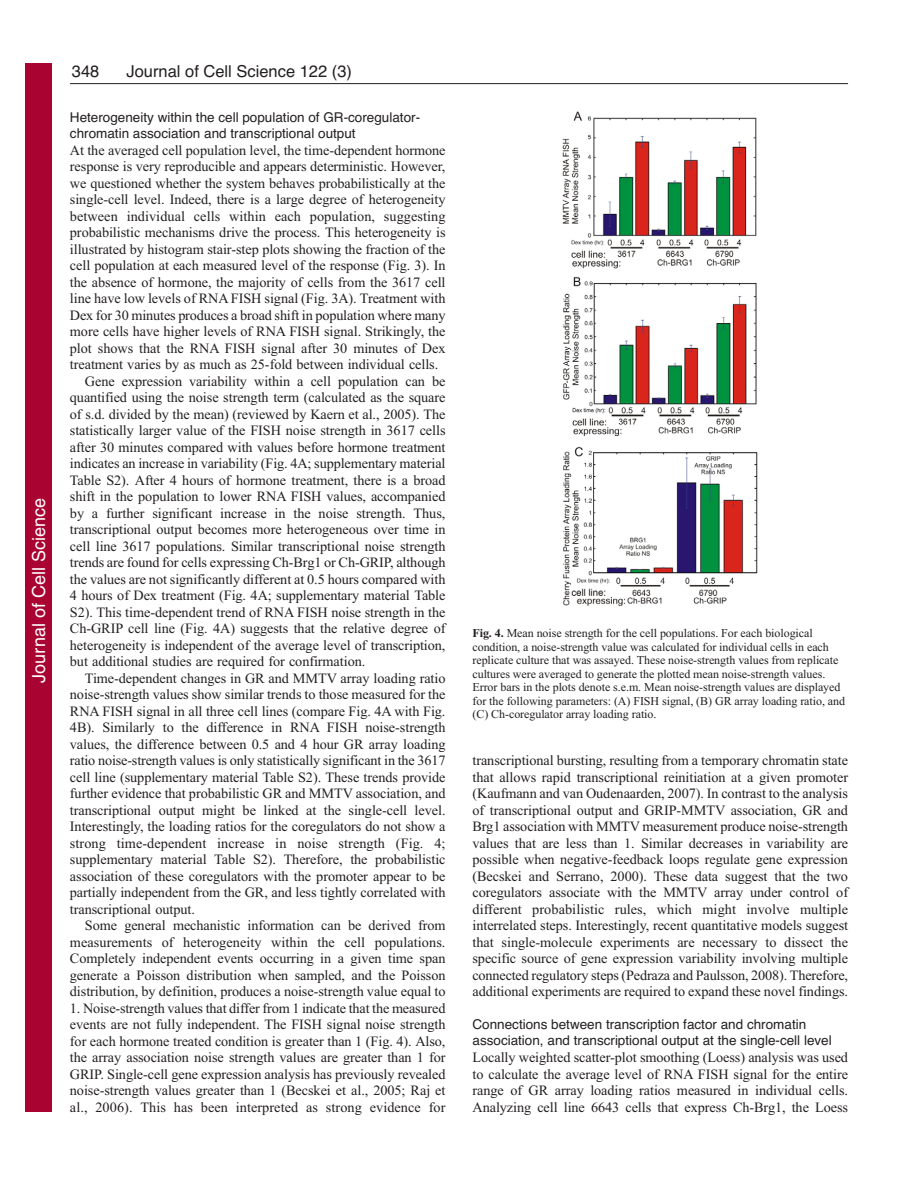
<style>
.page{position:relative;width:918px;height:1188px;background:#fff}
.page>*{position:absolute;margin:0;border:0;box-sizing:border-box;transform-origin:0 0}
.t1{font:18px "Helvetica";color:#fff}
.t2{font:16.5px "Helvetica";color:#231f20}
.t3{font:14.25px/16.5px "Times New Roman";letter-spacing:-.005em;color:#231f20;text-align:justify}
.t4{font:13.5px/16.5px "Helvetica";color:#231f20}
.t5{font:12px/13.5px "Times New Roman";letter-spacing:-.005em;color:#231f20}
.s1{font-weight:700}
</style>
<div class="page">
<hr style="left:70px;top:83px;width:778px;height:1px;background:#231f20">
<img style="left:562px;top:111px;width:196px;height:495px">
<div style="left:26px;top:64px;width:26px;height:1048px;background:#a90332"></div>
<p class="t1" style="left:28px;top:683px;width:186px;rotate:-90deg">Journal of Cell Science</p>
<p class="t2" style="left:127px;top:65px;width:227px">Journal of Cell Science 122 (3)</p>
<p class="t2" style="left:72px;top:65px;width:29px">348</p>
<p class="t4" style="left:70px;top:110px;width:352px">Heterogeneity within the cell population of GR-coregulator&shy;chromatin association and transcriptional output</p>
<p class="t3" style="left:70px;top:143px;width:377px">At the averaged cell population level, the time-dependent hormone</p>
<p class="t3" style="left:70px;top:159px;width:377px">response is very reproducible and appears deterministic. However,</p>
<p class="t3" style="left:70px;top:176px;width:377px">we questioned whether the system behaves probabilistically at the</p>
<p class="t3" style="left:70px;top:192px;width:377px">single-cell level. Indeed, there is a large degree of heterogeneity</p>
<p class="t3" style="left:70px;top:209px;width:377px">between individual cells within each population, suggesting</p>
<p class="t3" style="left:70px;top:225px;width:377px">probabilistic mechanisms drive the process. This heterogeneity is</p>
<p class="t3" style="left:70px;top:242px;width:377px">illustrated by histogram stair-step plots showing the fraction of the</p>
<p class="t3" style="left:70px;top:258px;width:377px">cell population at each measured level of the response (Fig. 3). In</p>
<p class="t3" style="left:70px;top:275px;width:377px">the absence of hormone, the majority of cells from the 3617 cell</p>
<p class="t3" style="left:70px;top:291px;width:377px">line have low levels of RNA FISH signal (Fig. 3A). Treatment with</p>
<p class="t3" style="left:70px;top:308px;width:377px">Dex for 30 minutes produces a broad shift in population where many</p>
<p class="t3" style="left:70px;top:324px;width:377px">more cells have higher levels of RNA FISH signal. Strikingly, the</p>
<p class="t3" style="left:70px;top:341px;width:377px">plot shows that the RNA FISH signal after 30 minutes of Dex</p>
<p class="t3" style="left:70px;top:357px;width:370px">treatment varies by as much as 25-fold between individual cells.</p>
<p class="t3" style="left:85px;top:374px;width:362px">Gene expression variability within a cell population can be</p>
<p class="t3" style="left:70px;top:390px;width:377px">quantified using the noise strength term (calculated as the square</p>
<p class="t3" style="left:70px;top:407px;width:377px">of s.d. divided by the mean) (reviewed by Kaern et al., 2005). The</p>
<p class="t3" style="left:70px;top:423px;width:377px">statistically larger value of the FISH noise strength in 3617 cells</p>
<p class="t3" style="left:70px;top:440px;width:377px">after 30 minutes compared with values before hormone treatment</p>
<p class="t3" style="left:70px;top:456px;width:377px">indicates an increase in variability (Fig. 4A; supplementary material</p>
<p class="t3" style="left:70px;top:473px;width:377px">Table S2). After 4 hours of hormone treatment, there is a broad</p>
<p class="t3" style="left:70px;top:489px;width:377px">shift in the population to lower RNA FISH values, accompanied</p>
<p class="t3" style="left:70px;top:506px;width:377px">by a further significant increase in the noise strength. Thus,</p>
<p class="t3" style="left:70px;top:522px;width:377px">transcriptional output becomes more heterogeneous over time in</p>
<p class="t3" style="left:70px;top:539px;width:377px">cell line 3617 populations. Similar transcriptional noise strength</p>
<p class="t3" style="left:70px;top:555px;width:377px">trends are found for cells expressing Ch-Brg1 or Ch-GRIP, although</p>
<p class="t3" style="left:70px;top:572px;width:377px">the values are not significantly different at 0.5 hours compared with</p>
<p class="t3" style="left:70px;top:588px;width:377px">4 hours of Dex treatment (Fig. 4A; supplementary material Table</p>
<p class="t3" style="left:70px;top:605px;width:377px">S2). This time-dependent trend of RNA FISH noise strength in the</p>
<p class="t3" style="left:70px;top:621px;width:377px">Ch-GRIP cell line (Fig. 4A) suggests that the relative degree of</p>
<p class="t3" style="left:70px;top:638px;width:377px">heterogeneity is independent of the average level of transcription,</p>
<p class="t3" style="left:70px;top:654px;width:297px">but additional studies are required for confirmation.</p>
<p class="t3" style="left:85px;top:671px;width:362px">Time-dependent changes in GR and MMTV array loading ratio</p>
<p class="t3" style="left:70px;top:687px;width:377px">noise-strength values show similar trends to those measured for the</p>
<p class="t3" style="left:70px;top:704px;width:377px">RNA FISH signal in all three cell lines (compare Fig. 4A with Fig.</p>
<p class="t3" style="left:70px;top:720px;width:377px">4B). Similarly to the difference in RNA FISH noise-strength</p>
<p class="t3" style="left:70px;top:737px;width:377px">values, the difference between 0.5 and 4 hour GR array loading</p>
<p class="t3" style="left:70px;top:753px;width:377px">ratio noise-strength values is only statistically significant in the 3617</p>
<p class="t3" style="left:70px;top:770px;width:377px">cell line (supplementary material Table S2). These trends provide</p>
<p class="t3" style="left:70px;top:786px;width:377px">further evidence that probabilistic GR and MMTV association, and</p>
<p class="t3" style="left:70px;top:803px;width:377px">transcriptional output might be linked at the single-cell level.</p>
<p class="t3" style="left:70px;top:819px;width:377px">Interestingly, the loading ratios for the coregulators do not show a</p>
<p class="t3" style="left:70px;top:836px;width:377px">strong time-dependent increase in noise strength (Fig. 4;</p>
<p class="t3" style="left:70px;top:852px;width:377px">supplementary material Table S2). Therefore, the probabilistic</p>
<p class="t3" style="left:70px;top:869px;width:377px">association of these coregulators with the promoter appear to be</p>
<p class="t3" style="left:70px;top:885px;width:377px">partially independent from the GR, and less tightly correlated with</p>
<p class="t3" style="left:70px;top:902px;width:127px">transcriptional output.</p>
<p class="t3" style="left:85px;top:918px;width:362px">Some general mechanistic information can be derived from</p>
<p class="t3" style="left:70px;top:935px;width:377px">measurements of heterogeneity within the cell populations.</p>
<p class="t3" style="left:70px;top:951px;width:377px">Completely independent events occurring in a given time span</p>
<p class="t3" style="left:70px;top:968px;width:377px">generate a Poisson distribution when sampled, and the Poisson</p>
<p class="t3" style="left:70px;top:984px;width:377px">distribution, by definition, produces a noise-strength value equal to</p>
<p class="t3" style="left:70px;top:1001px;width:377px">1. Noise-strength values that differ from 1 indicate that the measured events are not fully independent. The FISH signal noise strength for each hormone treated condition is greater than 1 (Fig. 4). Also, the array association noise strength values are greater than 1 for GRIP. Single-cell gene expression analysis has previously revealed noise-strength values greater than 1 (Becskei et al., 2005; Raj et al., 2006). This has been interpreted as strong evidence for</p>
<p class="t5" style="left:472px;top:627px;width:374px"><span class="s1">Fig. 4.</span> Mean noise strength for the cell populations. For each biological condition, a noise-strength value was calculated for individual cells in each replicate culture that was assayed. These noise-strength values from replicate cultures were averaged to generate the plotted mean noise-strength values.<br>Error bars in the plots denote s.e.m. Mean noise-strength values are displayed for the following parameters: (A) FISH signal, (B) GR array loading ratio, and (C) Ch-coregulator array loading ratio.</p>
<p class="t3" style="left:472px;top:753px;width:377px">transcriptional bursting, resulting from a temporary chromatin state that allows rapid transcriptional reinitiation at a given promoter (Kaufmann and van Oudenaarden, 2007). In contrast to the analysis of transcriptional output and GRIP-MMTV association, GR and Brg1 association with MMTV measurement produce noise-strength values that are less than 1. Similar decreases in variability are possible when negative-feedback loops regulate gene expression (Becskei and Serrano, 2000). These data suggest that the two coregulators associate with the MMTV array under control of different probabilistic rules, which might involve multiple interrelated steps. Interestingly, recent quantitative models suggest that single-molecule experiments are necessary to dissect the specific source of gene expression variability involving multiple connected regulatory steps (Pedraza and Paulsson, 2008). Therefore, additional experiments are required to expand these novel findings.</p>
<p class="t4" style="left:472px;top:1017px;width:361px">Connections between transcription factor and chromatin association, and transcriptional output at the single-cell level</p>
<p class="t3" style="left:472px;top:1050px;width:377px">Locally weighted scatter-plot smoothing (Loess) analysis was used to calculate the average level of RNA FISH signal for the entire range of GR array loading ratios measured in individual cells.<br>Analyzing cell line 6643 cells that express Ch-Brg1, the Loess</p>
</div>
